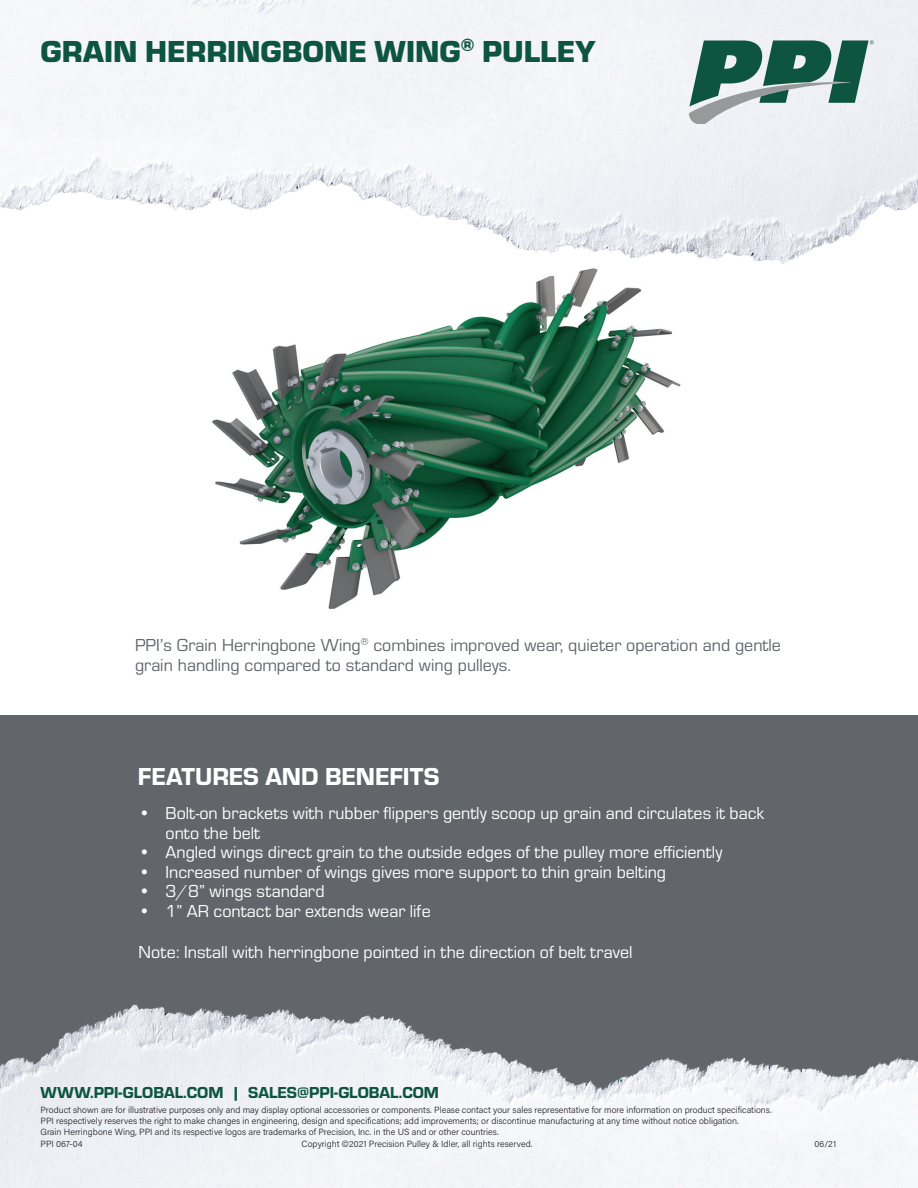
<style>
.page{position:relative;width:918px;height:1188px;background:#fff}
.page>*{position:absolute;margin:0;border:0;box-sizing:border-box;transform-origin:0 0}
.t1{font:900 31.5px "Eurostile";color:#0d553f}
.t2{font:25.5px "Eurostile Hea";color:#fff}
.t3{font:18px/19.5px "Eurostile";color:#fff}
.t4{font:18px/19.5px "Eurostile";color:#62656a}
.t5{font:16.5px "Eurostile Hea";color:#0d553f}
.t6{font:300 9px/10.8px "Acumin Pro";color:#231f20}
</style>
<div class="page">
<div style="left:0;top:716px;width:918px;height:472px;background:#62656a"></div>
<img style="left:0;top:1004px;width:918px;height:184px">
<img style="left:212px;top:275px;width:469px;height:335px">
<img style="left:0;top:0;width:918px;height:275px">
<svg style="left:689px;top:40px;width:185px;height:84px"></svg>
<h1 class="t1" style="left:40px;top:28px;width:557px">GRAIN HERRINGBONE WING<sup>®</sup> PULLEY</h1>
<h3 class="t4" style="left:135px;top:635px;width:647px">PPI’s Grain Herringbone Wing<sup>®</sup> combines improved wear, quieter operation and gentle grain handling compared to standard wing pulleys.</h3>
<h2 class="t2" style="left:138px;top:758px;width:303px">FEATURES AND BENEFITS</h2>
<h3 class="t3" style="left:166px;top:803px;width:600px;text-indent:-27px">• Bolt-on brackets with rubber flippers gently scoop up grain and circulates it back onto the belt</h3>
<h3 class="t3" style="left:139px;top:842px;width:585px">• Angled wings direct grain to the outside edges of the pulley more efficiently</h3>
<h3 class="t3" style="left:139px;top:861px;width:529px">• Increased number of wings gives more support to thin grain belting</h3>
<h3 class="t3" style="left:139px;top:880px;width:187px">• 3/8” wings standard</h3>
<h3 class="t3" style="left:139px;top:900px;width:294px">• 1” AR contact bar extends wear life</h3>
<h3 class="t3" style="left:139px;top:942px;width:495px">Note: Install with herringbone pointed in the direction of belt travel</h3>
<h3 class="t5" style="left:40px;top:1081px;width:400px">WWW.PPI-GLOBAL.COM | SALES@PPI-GLOBAL.COM</h3>
<p class="t6" style="left:40px;top:1104px;width:733px">Product shown are for illustrative purposes only and may display optional accessories or components. Please contact your sales representative for more information on product specifications.<br>PPI respectively reserves the right to make changes in engineering, design and specifications; add improvements; or discontinue manufacturing at any time without notice obligation.<br>Grain Herringbone Wing, PPI and its respective logos are trademarks of Precision, Inc. in the US and or other countries.</p>
<p class="t6" style="left:40px;top:1138px;width:44px">PPI 067-04</p>
<p class="t6" style="left:302px;top:1138px;width:232px">Copyright ©2021 Precision Pulley &amp; Idler, all rights reserved.</p>
<p class="t6" style="left:815px;top:1138px;width:23px">06/21</p>
</div>
